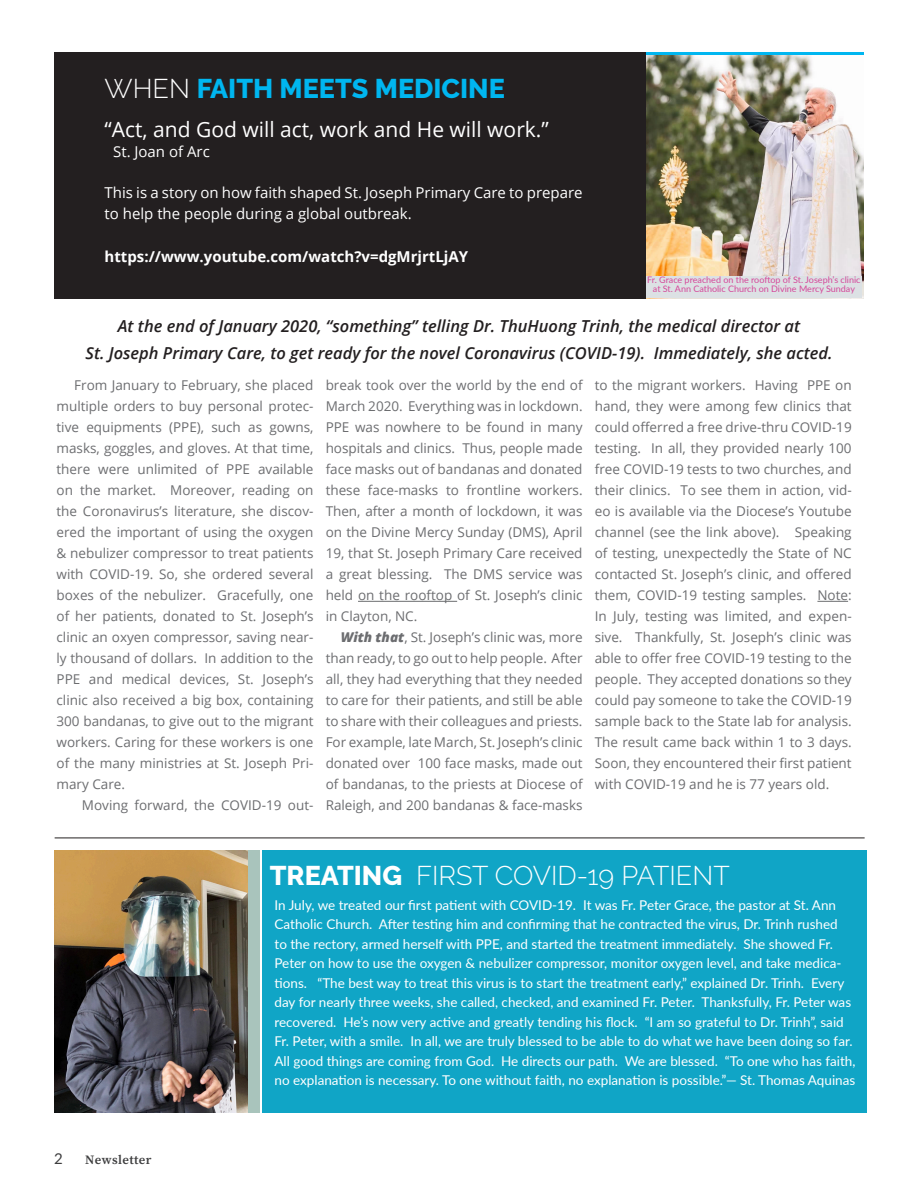
<style>
.page{position:relative;width:918px;height:1188px;background:#fff}
.page>*{position:absolute;margin:0;border:0;box-sizing:border-box;transform-origin:0 0}
.Title_White{font:300 27px "Raleway";color:#fff}
.Title_White-2{font:800 27px "Raleway";color:#00b6f0}
.Highlight_White{font:21px "Open Sans";color:#fff}
.Highlight_Black{font:italic 600 16.5px "Open Sans";color:#231f20}
.Text_White{font:15px/21px "Open Sans";color:#fff}
.Text{font:700 15px "Open Sans";color:#fff}
.Highlight_White-2{font:15px "Open Sans";color:#fff}
.t1{font:15px "Lato";color:#3e3e3f}
.Text-2{font:13.5px/21px "Open Sans";color:#6c6d70;text-align:justify}
.Paragraph___tab{font:13.5px/19.5px "Lato";color:#fff}
.t2{font:600 12.75px "Source Serif Pro";letter-spacing:.03em;color:#3e3e3f}
.t3{font:9px/9px "Lato";color:#d5489a;text-align:center}
.s1{font-weight:300;color:#fff}
.s2{font-weight:800;font-style:italic}
.s3{font-weight:800}
</style>
<div class="page">
<div style="left:262px;top:851px;width:604px;height:262px;background:#10a5c6"></div>
<div style="left:55px;top:851px;width:205px;height:262px;background:#a9c4bc"></div>
<img style="left:55px;top:851px;width:193px;height:261px">
<div style="left:54px;top:53px;width:592px;height:246px;background:#231f20"></div>
<img style="left:646px;top:55px;width:218px;height:244px">
<hr style="left:358px;top:601px;width:99px;height:1px;background:#6c6d70">
<hr style="left:817px;top:601px;width:31px;height:1px;background:#6c6d70">
<hr style="left:55px;top:838px;width:810px;height:1px;background:#231f20">
<div style="left:646px;top:276px;width:215px;height:22px;background:#dce1e4"></div>
<p class="Title_White-2" style="left:105px;top:74px;width:402px"><span class="s1">WHEN</span> FAITH MEETS MEDICINE</p>
<p class="Highlight_White" style="left:105px;top:115px;width:446px">“Act, and God will act, work and He will work.”</p>
<p class="Highlight_White-2" style="left:113px;top:141px;width:98px">St. Joan of Arc</p>
<p class="Text_White" style="left:105px;top:182px;width:480px">This is a story on how faith shaped St. Joseph Primary Care to prepare to help the people during a global outbreak.</p>
<p class="Text" style="left:105px;top:246px;width:365px">https://www.youtube.com/watch?v=dgMrjrtLjAY</p>
<p class="t3" style="left:647px;top:275px;width:215px">Fr. Grace preached on the rooftop of St. Joseph’s clinic at St. Ann Catholic Church on Divine Mercy Sunday</p>
<p class="Highlight_Black" style="left:118px;top:315px;width:684px">At the end of January 2020, “something” telling Dr. ThuHuong Trinh, the medical director at</p>
<p class="Highlight_Black" style="left:86px;top:342px;width:749px">St. Joseph Primary Care, to get ready for the novel Coronavirus (COVID-19). Immediately, she acted.</p>
<p class="Text-2" style="left:57px;top:375px;width:258px;text-indent:18px">From January to February, she placed multiple orders to buy personal protec&shy;tive equipments (PPE), such as gowns, masks, goggles, and gloves. At that time, there were unlimited of PPE available on the market. Moreover, reading on the Coronavirus’s literature, she discov&shy;ered the important of using the oxygen &amp; nebulizer compressor to treat patients with COVID-19. So, she ordered several boxes of the nebulizer. Gracefully, one of her patients, donated to St. Joseph’s clinic an oxyen compressor, saving near&shy;ly thousand of dollars. In addition to the PPE and medical devices, St. Joseph’s clinic also received a big box, containing 300 bandanas, to give out to the migrant workers. Caring for these workers is one of the many ministries at St. Joseph Pri&shy;mary Care.</p>
<p class="Text-2" style="left:82px;top:795px;width:233px">Moving forward, the COVID-19 out-</p>
<p class="Text-2" style="left:326px;top:375px;width:258px">break took over the world by the end of March 2020. Everything was in lockdown.<br>PPE was nowhere to be found in many hospitals and clinics. Thus, people made face masks out of bandanas and donated these face-masks to frontline workers.<br>Then, after a month of lockdown, it was on the Divine Mercy Sunday (DMS), April 19, that St. Joseph Primary Care received a great blessing. The DMS service was held on the rooftop of St. Joseph’s clinic in Clayton, NC.</p>
<p class="Text-2" style="left:326px;top:627px;width:258px;text-indent:15px"><span class="s2">With that</span>, St. Joseph’s clinic was, more than ready, to go out to help people. After all, they had everything that they needed to care for their patients, and still be able to share with their colleagues and priests.<br>For example, late March, St. Joseph’s clinic donated over 100 face masks, made out of bandanas, to the priests at Diocese of Raleigh, and 200 bandanas &amp; face-masks</p>
<p class="Text-2" style="left:595px;top:375px;width:258px">to the migrant workers. Having PPE on hand, they were among few clinics that could offerred a free drive-thru COVID-19 testing. In all, they provided nearly 100 free COVID-19 tests to two churches, and their clinics. To see them in action, vid&shy;eo is available via the Diocese’s Youtube channel (see the link above). Speaking of testing, unexpectedly the State of NC contacted St. Joseph’s clinic, and offered them, COVID-19 testing samples. Note:<br>In July, testing was limited, and expen&shy;sive. Thankfully, St. Joseph’s clinic was able to offer free COVID-19 testing to the people. They accepted donations so they could pay someone to take the COVID-19 sample back to the State lab for analysis.<br>The result came back within 1 to 3 days.<br>Soon, they encountered their first patient with COVID-19 and he is 77 years old.</p>
<p class="t1" style="left:54px;top:1148px;width:10px">2</p>
<p class="t2" style="left:85px;top:1151px;width:68px">Newsletter</p>
<p class="Title_White" style="left:270px;top:860px;width:461px"><span class="s3">TREATING</span> FIRST COVID-19 PATIENT</p>
<p class="Paragraph___tab" style="left:275px;top:894px;width:582px">In July, we treated our first patient with COVID-19. It was Fr. Peter Grace, the pastor at St. Ann Catholic Church. After testing him and confirming that he contracted the virus, Dr. Trinh rushed<br>to the rectory, armed herself with PPE, and started the treatment immediately. She showed Fr.<br>Peter on how to use the oxygen &amp; nebulizer compressor, monitor oxygen level, and take medica&shy;tions. “The best way to treat this virus is to start the treatment early,” explained Dr. Trinh. Every day for nearly three weeks, she called, checked, and examined Fr. Peter. Thanksfully, Fr. Peter was recovered. He’s now very active and greatly tending his flock. “I am so grateful to Dr. Trinh”, said Fr. Peter, with a smile. In all, we are truly blessed to be able to do what we have been doing so far.<br>All good things are coming from God. He directs our path. We are blessed. “To one who has faith, no explanation is necessary. To one without faith, no explanation is possible.”— St. Thomas Aquinas</p>
</div>
